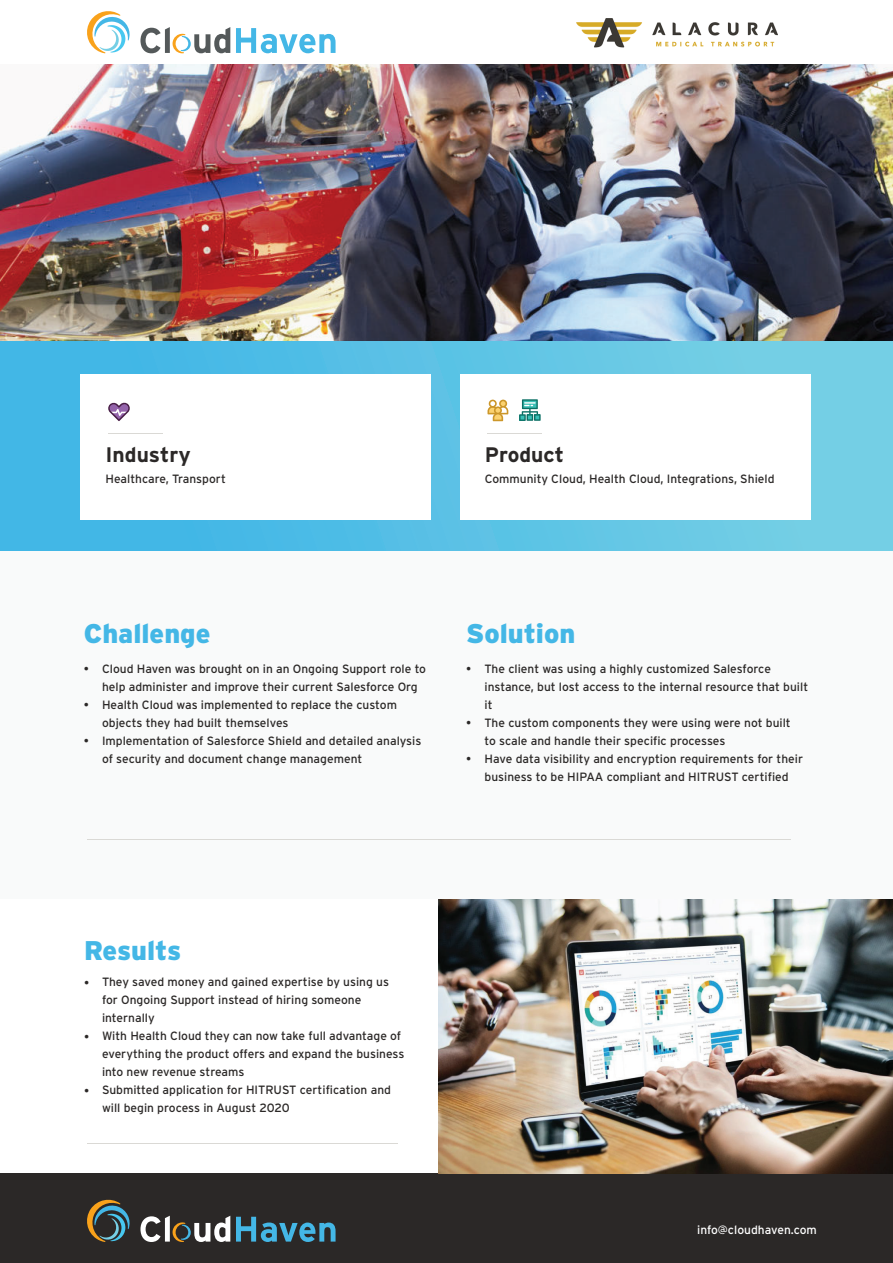
<style>
.page{position:relative;width:893px;height:1263px;background:#fff}
.page>*{position:absolute;margin:0;border:0;box-sizing:border-box;transform-origin:0 0}
.t1{font:900 27px "Interstate";color:#44b7e6}
.t2{font:700 21px "Interstate";color:#2b2827}
.t3{font:12px/18px "Interstate";color:#2b2827}
.t4{font:12px "Interstate";color:#fff}
</style>
<div class="page">
<div style="left:0;top:1173px;width:893px;height:90px;background:#2b2827"></div>
<div style="left:0;top:550px;width:893px;height:349px;background:#f9fafa"></div>
<div style="left:0;top:340px;width:893px;height:210px;background:linear-gradient(to right,#3ab3e6,#7ad1e5)"></div>
<div style="left:80px;top:374px;width:351px;height:146px;background:#fff"></div>
<hr style="left:108px;top:434px;width:54px;height:1px;background:#dad9d5">
<div style="left:460px;top:374px;width:350px;height:146px;background:#fff"></div>
<hr style="left:487px;top:434px;width:54px;height:1px;background:#dad9d5">
<svg style="left:519px;top:399px;width:22px;height:22px"></svg>
<svg style="left:87px;top:11px;width:43px;height:42px"></svg>
<svg style="left:236px;top:28px;width:100px;height:25px"></svg>
<svg style="left:140px;top:27px;width:90px;height:26px"></svg>
<img style="left:439px;top:899px;width:454px;height:274px">
<hr style="left:87px;top:840px;width:703px;height:1px;background:#dad9d5">
<hr style="left:87px;top:1143px;width:311px;height:1px;background:#dad9d5">
<svg style="left:87px;top:1199px;width:43px;height:43px"></svg>
<svg style="left:236px;top:1217px;width:100px;height:25px"></svg>
<svg style="left:140px;top:1216px;width:90px;height:26px"></svg>
<img style="left:0;top:65px;width:893px;height:275px">
<svg style="left:108px;top:402px;width:22px;height:19px"></svg>
<img style="left:577px;top:18px;width:201px;height:30px">
<svg style="left:487px;top:400px;width:21px;height:21px"></svg>
<h2 class="t2" style="left:105px;top:443px;width:87px">Industry</h2>
<p class="t3" style="left:105px;top:469px;width:122px">Healthcare, Transport</p>
<h2 class="t2" style="left:485px;top:443px;width:81px">Product</h2>
<p class="t3" style="left:485px;top:469px;width:291px">Community Cloud, Health Cloud, Integrations, Shield</p>
<h1 class="t1" style="left:84px;top:618px;width:128px">Challenge</h1>
<p class="t3" style="left:102px;top:660px;width:326px">Cloud Haven was brought on in an Ongoing Support role to help administer and improve their current Salesforce Org Health Cloud was implemented to replace the custom objects they had built themselves<br>Implementation of Salesforce Shield and detailed analysis of security and document change management</p>
<p class="t3" style="left:84px;top:660px;width:7px">•</p>
<p class="t3" style="left:84px;top:696px;width:7px">•</p>
<p class="t3" style="left:84px;top:732px;width:7px">•</p>
<h1 class="t1" style="left:466px;top:618px;width:111px">Solution</h1>
<p class="t3" style="left:484px;top:660px;width:325px">The client was using a highly customized Salesforce instance, but lost access to the internal resource that built it<br>The custom components they were using were not built<br>to scale and handle their specific processes<br>Have data visibility and encryption requirements for their business to be HIPAA compliant and HITRUST certified</p>
<p class="t3" style="left:466px;top:660px;width:7px">•</p>
<p class="t3" style="left:466px;top:714px;width:7px">•</p>
<p class="t3" style="left:466px;top:750px;width:7px">•</p>
<h1 class="t1" style="left:84px;top:935px;width:99px">Results</h1>
<p class="t3" style="left:102px;top:973px;width:304px">They saved money and gained expertise by using us for Ongoing Support instead of hiring someone internally<br>With Health Cloud they can now take full advantage of everything the product offers and expand the business into new revenue streams<br>Submitted application for HITRUST certification and will begin process in August 2020</p>
<p class="t3" style="left:84px;top:974px;width:7px">•</p>
<p class="t3" style="left:84px;top:1028px;width:7px">•</p>
<p class="t3" style="left:84px;top:1082px;width:7px">•</p>
<p class="t4" style="left:697px;top:1223px;width:121px">info@cloudhaven.com</p>
</div>
